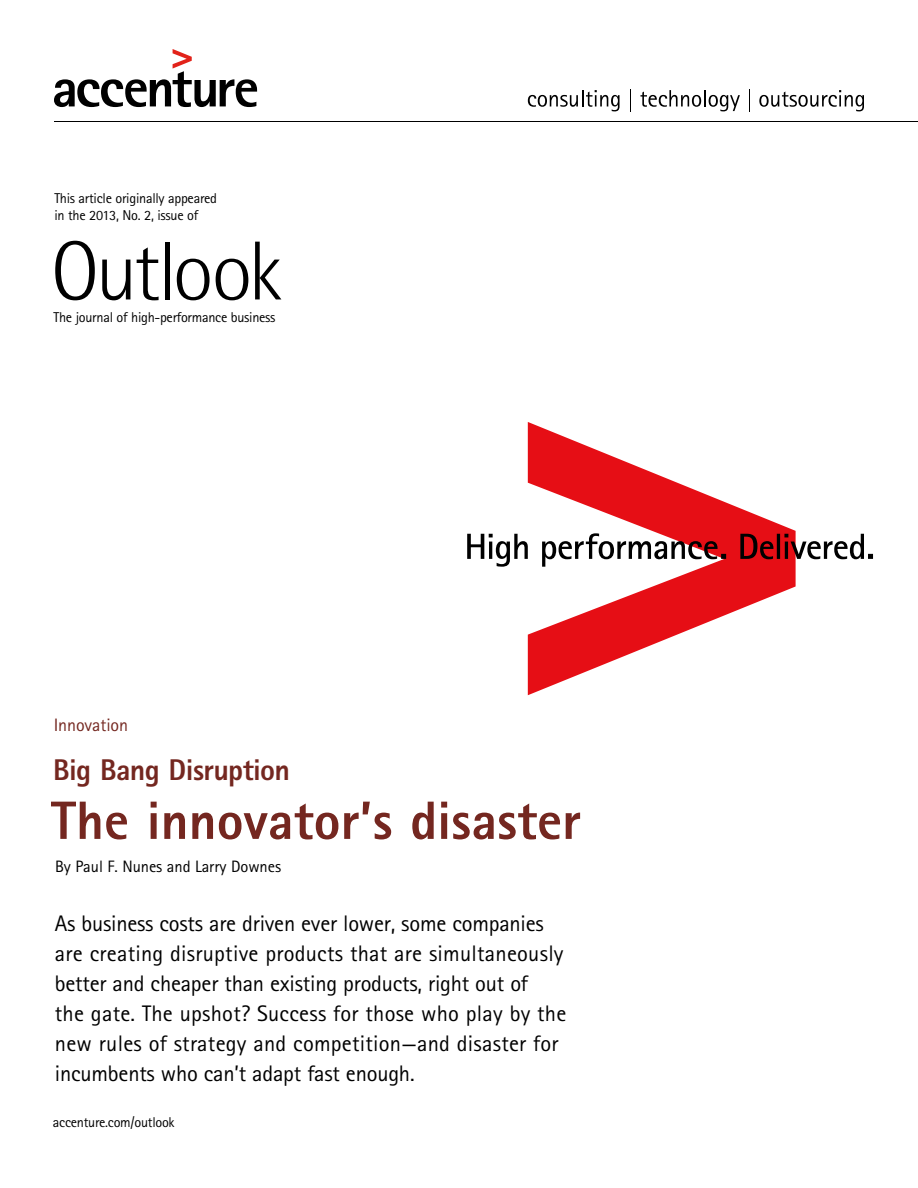
<style>
.page{position:relative;width:918px;height:1188px;background:#fff}
.page>*{position:absolute;margin:0;border:0;box-sizing:border-box;transform-origin:0 0}
.t1{font:800 54px "Agfa Rotis Sans Serif";color:#742720}
.t2{font:800 30px "Agfa Rotis Sans Serif";letter-spacing:-.02em;color:#742720}
.t3{font:22.5px/30px "Agfa Rotis Sans Serif";letter-spacing:.01em;color:#000}
.t4{font:18px "Agfa Rotis Sans Serif";letter-spacing:-.005em;color:#742720}
.t5{font:16.5px "Agfa Rotis Sans Serif";letter-spacing:-.005em;color:#000}
.t6{font:14.25px/17.2px "Agfa Rotis Sans Serif";letter-spacing:-.02em;color:#000}
</style>
<div class="page">
<hr style="left:54px;top:121px;width:864px;height:1px;background:#000">
<svg style="left:528px;top:90px;width:92px;height:21px"></svg>
<svg style="left:630px;top:89px;width:1px;height:23px"></svg>
<svg style="left:640px;top:90px;width:100px;height:21px"></svg>
<svg style="left:749px;top:89px;width:1px;height:23px"></svg>
<svg style="left:759px;top:90px;width:105px;height:21px"></svg>
<svg style="left:54px;top:49px;width:203px;height:58px"></svg>
<svg style="left:55px;top:241px;width:40px;height:59px"></svg>
<svg style="left:102px;top:260px;width:28px;height:40px"></svg>
<svg style="left:137px;top:247px;width:22px;height:53px"></svg>
<div style="left:165px;top:242px;width:5px;height:57px;background:#000"></div>
<svg style="left:177px;top:259px;width:33px;height:41px"></svg>
<svg style="left:216px;top:259px;width:32px;height:41px"></svg>
<svg style="left:255px;top:242px;width:26px;height:57px"></svg>
<svg style="left:528px;top:422px;width:268px;height:273px"></svg>
<svg style="left:467px;top:533px;width:406px;height:34px"></svg>
<p class="t6" style="left:54px;top:189px;width:164px">This article originally appeared in the 2013, No. 2, issue of</p>
<p class="t6" style="left:54px;top:309px;width:223px">The journal of high-performance business</p>
<p class="t4" style="left:54px;top:714px;width:76px">Innovation</p>
<h2 class="t2" style="left:53px;top:751px;width:239px">Big Bang Disruption</h2>
<h1 class="t1" style="left:51px;top:786px;width:532px">The innovator’s disaster</h1>
<p class="t5" style="left:55px;top:857px;width:227px">By Paul F. Nunes and Larry Downes</p>
<p class="t3" style="left:55px;top:909px;width:513px">As business costs are driven ever lower, some companies are creating disruptive products that are simultaneously better and cheaper than existing products, right out of<br>the gate. The upshot? Success for those who play by the new rules of strategy and competition—and disaster for incumbents who can’t adapt fast enough.</p>
<p class="t6" style="left:53px;top:1113px;width:123px">accenture.com/outlook</p>
</div>
